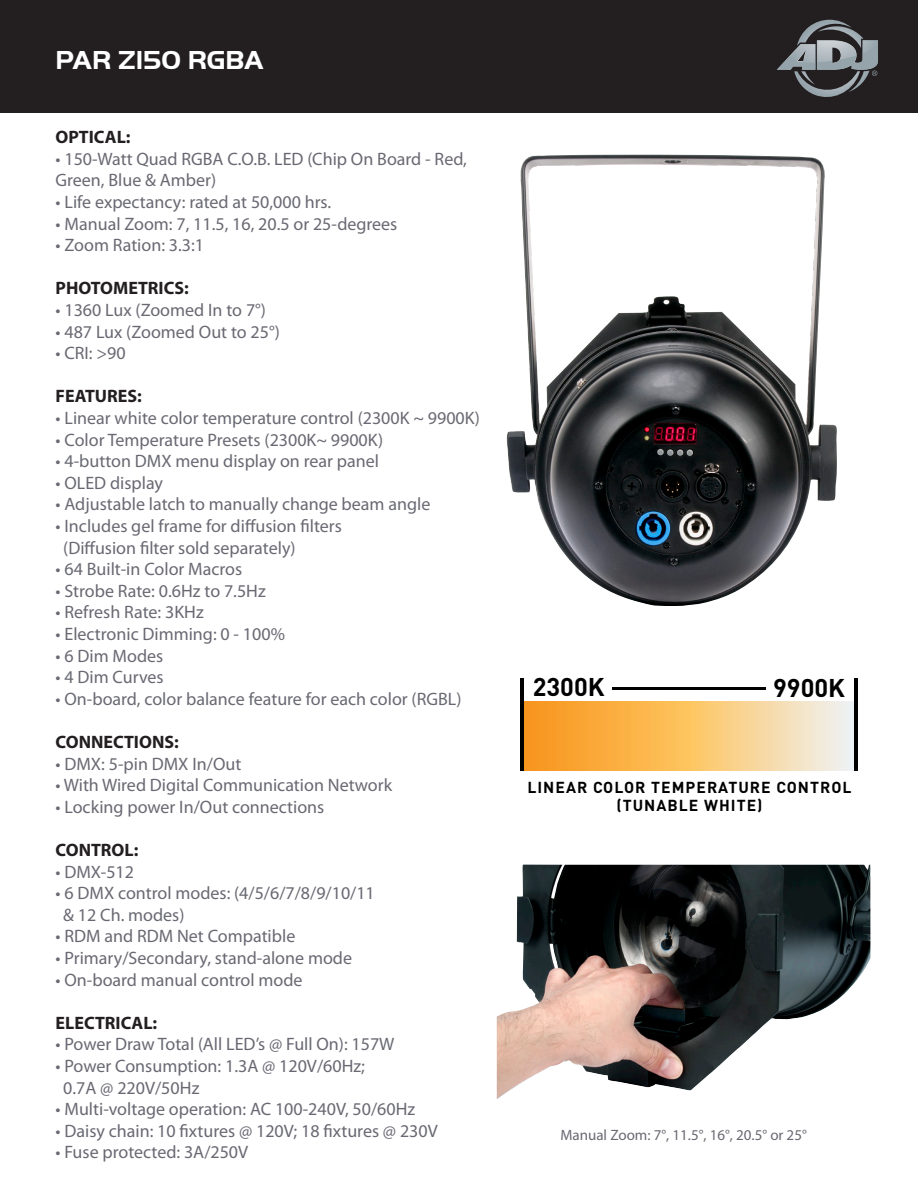
<style>
.page{position:relative;width:918px;height:1188px;background:#fff}
.page>*{position:absolute;margin:0;border:0;box-sizing:border-box;transform-origin:0 0}
.t1{font:700 27px "Handel Got D";color:#fff}
.t2{font:700 25.35px "DIN Pro";color:#000}
.t3{font:18px/21.6px "Myriad Pro";color:#696973}
.t4{font:700 18px "Myriad Pro";color:#231f20}
.t5{font:700 15.75px/18.9px "DIN Pro";letter-spacing:.065em;color:#000;text-align:center}
.t6{font:15px "Myriad Pro";color:#696973}
</style>
<div class="page">
<div style="left:0;top:0;width:918px;height:113px;background:#231f20"></div>
<svg style="left:777px;top:20px;width:101px;height:77px"></svg>
<img style="left:506px;top:155px;width:331px;height:451px">
<img style="left:497px;top:865px;width:373px;height:234px">
<div style="left:689px;top:702px;width:168px;height:68px;background:linear-gradient(to right,#fec562,#eef3f9)"></div>
<div style="left:521px;top:702px;width:168px;height:68px;background:linear-gradient(to right,#f7931b,#fec45e)"></div>
<hr style="left:521px;top:678px;width:3px;height:92px;background:#000">
<hr style="left:854px;top:678px;width:3px;height:92px;background:#000">
<hr style="left:612px;top:687px;width:153px;height:2px;background:#000">
<p class="t1" style="left:56px;top:45px;width:210px">PAR Z150 RGBA</p>
<p class="t4" style="left:56px;top:125px;width:76px">OPTICAL:</p>
<p class="t3" style="left:56px;top:148px;width:413px">• 150-Watt Quad RGBA C.O.B. LED (Chip On Board - Red,<br>Green, Blue &amp; Amber)</p>
<p class="t3" style="left:56px;top:191px;width:277px">• Life expectancy: rated at 50,000 hrs.</p>
<p class="t3" style="left:56px;top:212px;width:343px">• Manual Zoom: 7, 11.5, 16, 20.5 or 25-degrees</p>
<p class="t3" style="left:56px;top:234px;width:150px">• Zoom Ration: 3.3:1</p>
<p class="t4" style="left:56px;top:277px;width:135px">PHOTOMETRICS:</p>
<p class="t3" style="left:56px;top:299px;width:212px">• 1360 Lux (Zoomed In to 7°)</p>
<p class="t3" style="left:56px;top:320px;width:226px">• 487 Lux (Zoomed Out to 25°)</p>
<p class="t3" style="left:56px;top:342px;width:72px">• CRI: &gt;90</p>
<p class="t4" style="left:56px;top:385px;width:88px">FEATURES:</p>
<p class="t3" style="left:56px;top:407px;width:426px">• Linear white color temperature control (2300K ~ 9900K)</p>
<p class="t3" style="left:56px;top:428px;width:329px">• Color Temperature Presets (2300K~ 9900K)</p>
<p class="t3" style="left:56px;top:450px;width:325px">• 4-button DMX menu display on rear panel</p>
<p class="t3" style="left:56px;top:472px;width:109px">• OLED display</p>
<p class="t3" style="left:56px;top:493px;width:376px">• Adjustable latch to manually change beam angle</p>
<p class="t3" style="left:56px;top:515px;width:288px">• Includes gel frame for diffusion filters</p>
<p class="t3" style="left:63px;top:536px;width:234px">(Diffusion filter sold separately)</p>
<p class="t3" style="left:56px;top:558px;width:188px">• 64 Built-in Color Macros</p>
<p class="t3" style="left:56px;top:580px;width:212px">• Strobe Rate: 0.6Hz to 7.5Hz</p>
<p class="t3" style="left:56px;top:601px;width:150px">• Refresh Rate: 3KHz</p>
<p class="t3" style="left:56px;top:623px;width:231px">• Electronic Dimming: 0 - 100%</p>
<p class="t3" style="left:56px;top:644px;width:109px">• 6 Dim Modes</p>
<p class="t3" style="left:56px;top:666px;width:110px">• 4 Dim Curves</p>
<p class="t3" style="left:56px;top:688px;width:407px">• On-board, color balance feature for each color (RGBL)</p>
<p class="t4" style="left:56px;top:730px;width:125px">CONNECTIONS:</p>
<p class="t3" style="left:56px;top:752px;width:187px">• DMX: 5-pin DMX In/Out</p>
<p class="t3" style="left:56px;top:774px;width:338px">• With Wired Digital Communication Network</p>
<p class="t3" style="left:56px;top:796px;width:270px">• Locking power In/Out connections</p>
<p class="t4" style="left:56px;top:838px;width:84px">CONTROL:</p>
<p class="t3" style="left:56px;top:860px;width:80px">• DMX-512</p>
<p class="t3" style="left:56px;top:882px;width:321px">• 6 DMX control modes: (4/5/6/7/8/9/10/11</p>
<p class="t3" style="left:63px;top:904px;width:123px">&amp; 12 Ch. modes)</p>
<p class="t3" style="left:56px;top:925px;width:241px">• RDM and RDM Net Compatible</p>
<p class="t3" style="left:56px;top:947px;width:298px">• Primary/Secondary, stand-alone mode</p>
<p class="t3" style="left:56px;top:968px;width:249px">• On-board manual control mode</p>
<p class="t4" style="left:56px;top:1011px;width:103px">ELECTRICAL:</p>
<p class="t3" style="left:56px;top:1033px;width:340px">• Power Draw Total (All LED’s @ Full On): 157W</p>
<p class="t3" style="left:56px;top:1055px;width:311px">• Power Consumption: 1.3A @ 120V/60Hz;</p>
<p class="t3" style="left:63px;top:1076px;width:138px">0.7A @ 220V/50Hz</p>
<p class="t3" style="left:56px;top:1098px;width:361px">• Multi-voltage operation: AC 100-240V, 50/60Hz</p>
<p class="t3" style="left:56px;top:1120px;width:384px">• Daisy chain: 10 fixtures @ 120V; 18 fixtures @ 230V</p>
<p class="t3" style="left:56px;top:1141px;width:194px">• Fuse protected: 3A/250V</p>
<p class="t2" style="left:533px;top:670px;width:73px">2300K</p>
<p class="t2" style="left:773px;top:670px;width:73px">9900K</p>
<p class="t5" style="left:527px;top:777px;width:326px">LINEAR COLOR TEMPERATURE CONTROL (TUNABLE WHITE)</p>
<p class="t6" style="left:560px;top:1126px;width:248px">Manual Zoom: 7°, 11.5°, 16°, 20.5° or 25°</p>
</div>
